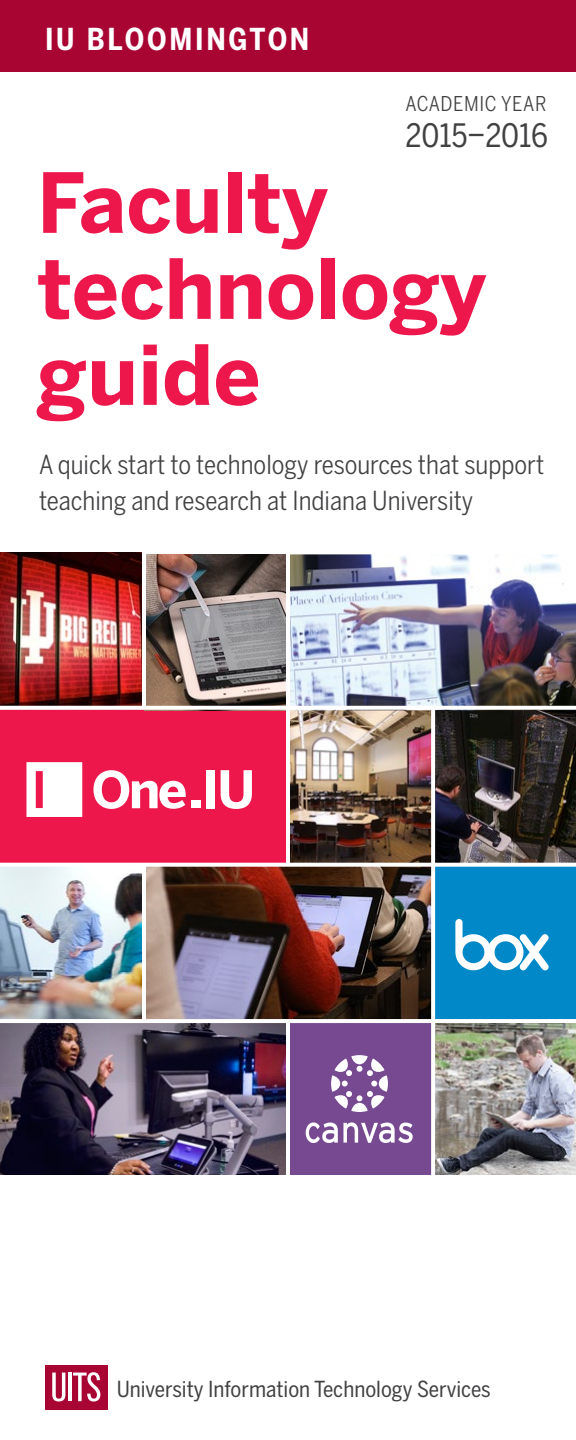
<style>
.page{position:relative;width:576px;height:1440px;background:#fff}
.page>*{position:absolute;margin:0;border:0;box-sizing:border-box;transform-origin:0 0}
.t1{font:700 82px/86px "Benton Sans";color:#ed174c}
.t2{font:32px "Benton Sans Cond";letter-spacing:-.005em;color:#414042}
.t3{font:700 30px "Benton Sans Cond";letter-spacing:.09em;color:#fff}
.t4{font:26px/36px "Benton Sans Cond";color:#414042}
.t5{font:22px "Benton Sans Cond";color:#414042}
.t6{font:20.2px "Benton Sans Cond";letter-spacing:.03em;color:#414042}
</style>
<div class="page">
<div style="left:283px;top:1019px;width:150px;height:156px;background:#764991"></div>
<svg style="left:306px;top:1122px;width:107px;height:21px"></svg>
<svg style="left:331px;top:1055px;width:57px;height:57px"></svg>
<div style="left:432px;top:864px;width:144px;height:156px;background:#0088c8"></div>
<svg style="left:455px;top:919px;width:94px;height:52px"></svg>
<img style="left:146px;top:867px;width:285px;height:152px">
<img style="left:435px;top:1023px;width:141px;height:152px">
<img style="left:0;top:1023px;width:286px;height:152px">
<img style="left:0;top:867px;width:142px;height:152px">
<img style="left:290px;top:554px;width:286px;height:309px">
<img style="left:290px;top:710px;width:141px;height:153px">
<div style="left:0;top:710px;width:286px;height:153px;background:#ed174c"></div>
<svg style="left:93px;top:770px;width:93px;height:39px"></svg>
<svg style="left:26px;top:762px;width:56px;height:55px"></svg>
<div style="left:191px;top:800px;width:9px;height:8px;background:#fff"></div>
<div style="left:206px;top:770px;width:9px;height:38px;background:#fff"></div>
<svg style="left:221px;top:770px;width:31px;height:39px"></svg>
<img style="left:0;top:553px;width:142px;height:153px">
<img style="left:146px;top:554px;width:140px;height:152px">
<div style="left:45px;top:1365px;width:63px;height:45px;background:#a90533"></div>
<svg style="left:52px;top:1373px;width:13px;height:28px"></svg>
<hr style="left:68px;top:1373px;width:4px;height:28px;background:#fff">
<svg style="left:73px;top:1372px;width:27px;height:30px"></svg>
<svg style="left:0;top:706px;width:576px;height:4px"></svg>
<svg style="left:146px;top:864px;width:430px;height:3px"></svg>
<hr style="left:0;top:1019px;width:576px;height:4px;background:#fff">
<hr style="left:142px;top:552px;width:4px;height:156px;background:#fff">
<svg style="left:431px;top:708px;width:4px;height:467px"></svg>
<hr style="left:286px;top:552px;width:4px;height:313px;background:#fff">
<hr style="left:286px;top:1021px;width:4px;height:164px;background:#fff">
<div style="left:0;top:0;width:576px;height:72px;background:#a90533"></div>
<p class="t3" style="left:45px;top:20px;width:266px">IU BLOOMINGTON</p>
<p class="t6" style="left:406px;top:92px;width:142px">ACADEMIC YEAR</p>
<p class="t2" style="left:406px;top:116px;width:144px">2015–2016</p>
<h1 class="t1" style="left:37px;top:161px;width:451px">Faculty technology guide</h1>
<p class="t4" style="left:39px;top:446px;width:507px">A quick start to technology resources that support teaching and research at Indiana University</p>
<p class="t5" style="left:117px;top:1375px;width:376px">University Information Technology Services</p>
</div>
